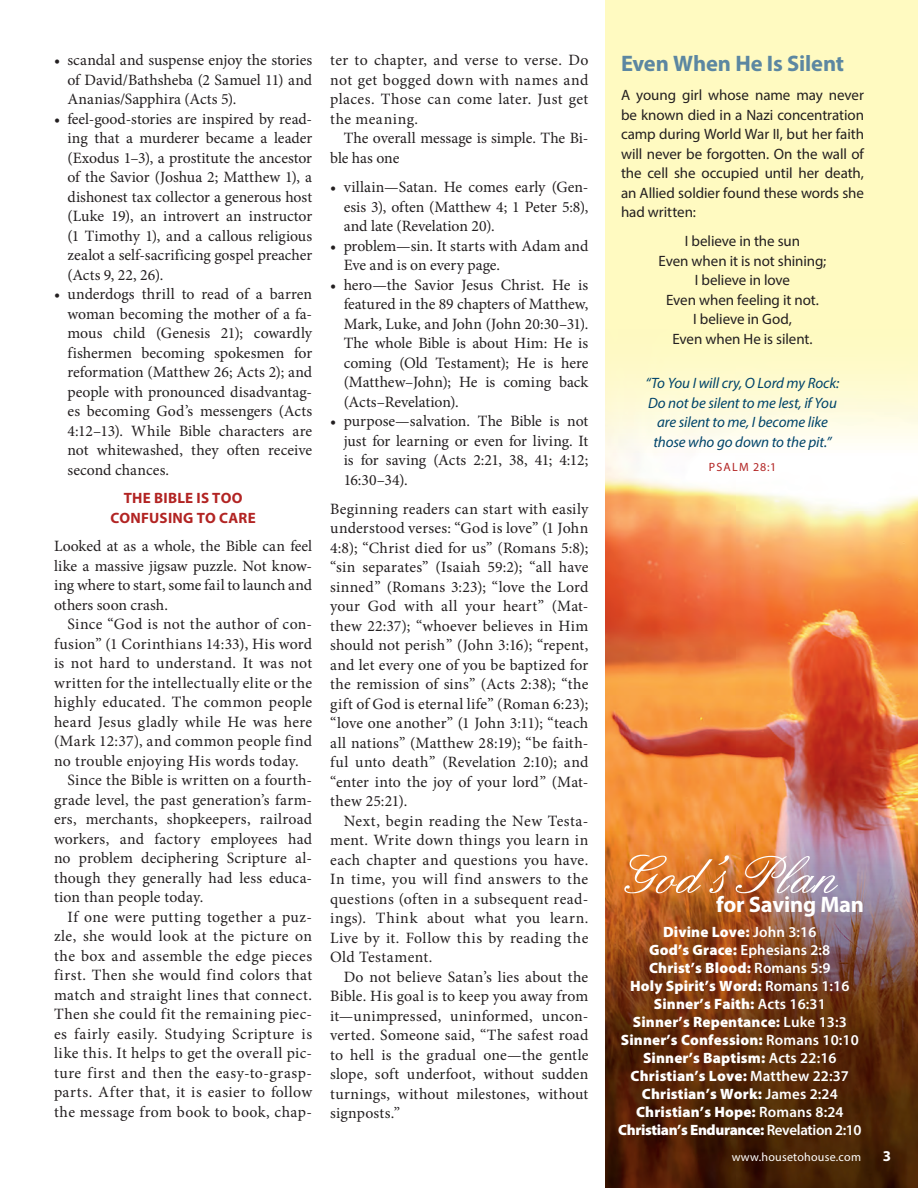
<style>
.page{position:relative;width:918px;height:1188px;background:#fff}
.page>*{position:absolute;margin:0;border:0;box-sizing:border-box;transform-origin:0 0}
.t1{font:57px "English";letter-spacing:-.01em;color:#fff}
.Side_Article_Heading{font:700 22.5px "Myriad Pro";letter-spacing:-.01em;color:#5c87a1}
.t2{font:700 22.5px "Myriad Pro";letter-spacing:-.01em;color:#fff}
.Body_Serif{font:15.75px/19.5px "Minion Pro";letter-spacing:.005em;color:#231f20;text-align:justify}
.Body_Sans-Serif{font:15px/19.5px "Myriad Pro";letter-spacing:-.005em;color:#231f20;text-align:justify}
.t3{font:900 15px "Myriad Pro";letter-spacing:.01em;color:#fff}
.scripture_1{font:italic 15px/19.5px "Myriad Pro";letter-spacing:-.005em;color:#00446a;text-align:center}
.t4{font:900 15px "Myriad Pro";letter-spacing:-.025em;color:#fff}
.Main_Article_Heading{font:700 15px/19.5px "Myriad Pro";letter-spacing:.02em;color:#b22423;text-align:center}
.t5{font:600 15px "Myriad Pro";letter-spacing:.01em;color:#fff}
.t6{font:700 15px "Myriad Pro";color:#fff}
.t7{font:12px "Myriad Pro";letter-spacing:.02em;color:#fff}
.scripture_attributio{font:12px "Myriad Pro";letter-spacing:.1em;color:#b22423}
.s1{font-weight:600}
.s2{font-weight:900}
</style>
<div class="page">
<div style="left:605px;top:0;width:313px;height:1188px;background:#fffac1"></div>
<img style="left:605px;top:371px;width:313px;height:460px">
<img style="left:605px;top:831px;width:313px;height:357px">
<p class="Body_Serif" style="left:68px;top:51px;width:246px;text-indent:-14px">• scandal and suspense enjoy the stories of David/Bathsheba (2 Samuel 11) and Ananias/Sapphira (Acts 5).</p>
<p class="Body_Serif" style="left:68px;top:109px;width:246px;text-indent:-14px">• feel-good-stories are inspired by read&shy;ing that a murderer became a leader (Exodus 1–3), a prostitute the ancestor of the Savior (Joshua 2; Matthew 1), a dishonest tax collector a generous host (Luke 19), an introvert an instructor (1 Timothy 1), and a callous religious zealot a self-sacrificing gospel preacher (Acts 9, 22, 26).</p>
<p class="Body_Serif" style="left:68px;top:285px;width:246px;text-indent:-14px">• underdogs thrill to read of a barren woman becoming the mother of a fa&shy;mous child (Genesis 21); cowardly fishermen becoming spokesmen for reformation (Matthew 26; Acts 2); and people with pronounced disadvantag&shy;es becoming God’s messengers (Acts 4:12–13). While Bible characters are not whitewashed, they often receive second chances.</p>
<p class="Main_Article_Heading" style="left:110px;top:488px;width:147px">THE BIBLE IS TOO<br>CONFUSING TO CARE</p>
<p class="Body_Serif" style="left:54px;top:537px;width:260px">Looked at as a whole, the Bible can feel like a massive jigsaw puzzle. Not know&shy;ing where to start, some fail to launch and others soon crash.</p>
<p class="Body_Serif" style="left:54px;top:615px;width:260px;text-indent:13px">Since “God is not the author of con&shy;fusion” (1 Corinthians 14:33), His word is not hard to understand. It was not written for the intellectually elite or the highly educated. The common people heard Jesus gladly while He was here (Mark 12:37), and common people find no trouble enjoying His words today.</p>
<p class="Body_Serif" style="left:54px;top:771px;width:260px;text-indent:13px">Since the Bible is written on a fourth&shy;grade level, the past generation’s farm&shy;ers, merchants, shopkeepers, railroad workers, and factory employees had no problem deciphering Scripture al&shy;though they generally had less educa&shy;tion than people today.</p>
<p class="Body_Serif" style="left:54px;top:907px;width:260px;text-indent:13px">If one were putting together a puz&shy;zle, she would look at the picture on the box and assemble the edge pieces first. Then she would find colors that match and straight lines that connect.<br>Then she could fit the remaining piec&shy;es fairly easily. Studying Scripture is like this. It helps to get the overall pic&shy;ture first and then the easy-to-grasp&shy;parts. After that, it is easier to follow the message from book to book, chap-</p>
<p class="Body_Serif" style="left:330px;top:51px;width:260px">ter to chapter, and verse to verse. Do not get bogged down with names and places. Those can come later. Just get the meaning.</p>
<p class="Body_Serif" style="left:330px;top:129px;width:260px;text-indent:13px">The overall message is simple. The Bi&shy;ble has one</p>
<p class="Body_Serif" style="left:344px;top:177px;width:246px;text-indent:-14px">• villain—Satan. He comes early (Gen&shy;esis 3), often (Matthew 4; 1 Peter 5:8), and late (Revelation 20).</p>
<p class="Body_Serif" style="left:344px;top:236px;width:246px;text-indent:-14px">• problem—sin. It starts with Adam and<br>Eve and is on every page.</p>
<p class="Body_Serif" style="left:344px;top:275px;width:246px;text-indent:-14px">• hero—the Savior Jesus Christ. He is featured in the 89 chapters of Matthew, Mark, Luke, and John (John 20:30–31).<br>The whole Bible is about Him: He is coming (Old Testament); He is here (Matthew–John); He is coming back (Acts–Revelation).</p>
<p class="Body_Serif" style="left:344px;top:411px;width:246px;text-indent:-14px">• purpose—salvation. The Bible is not just for learning or even for living. It is for saving (Acts 2:21, 38, 41; 4:12; 16:30–34).</p>
<p class="Body_Serif" style="left:330px;top:499px;width:260px">Beginning readers can start with easily understood verses: “God is love” (1 John 4:8); “Christ died for us” (Romans 5:8); “sin separates” (Isaiah 59:2); “all have sinned” (Romans 3:23); “love the Lord your God with all your heart” (Mat&shy;thew 22:37); “whoever believes in Him should not perish” (John 3:16); “repent, and let every one of you be baptized for the remission of sins” (Acts 2:38); “the gift of God is eternal life” (Roman 6:23); “love one another” (1 John 3:11); “teach all nations” (Matthew 28:19); “be faith&shy;ful unto death” (Revelation 2:10); and “enter into the joy of your lord” (Mat&shy;thew 25:21).</p>
<p class="Body_Serif" style="left:330px;top:811px;width:260px;text-indent:13px">Next, begin reading the New Testa&shy;ment. Write down things you learn in each chapter and questions you have.<br>In time, you will find answers to the questions (often in a subsequent read&shy;ings). Think about what you learn.<br>Live by it. Follow this by reading the Old Testament.</p>
<p class="Body_Serif" style="left:330px;top:967px;width:260px;text-indent:13px">Do not believe Satan’s lies about the Bible. His goal is to keep you away from it—unimpressed, uninformed, uncon&shy;verted. Someone said, “The safest road to hell is the gradual one—the gentle slope, soft underfoot, without sudden turnings, without milestones, without signposts.”</p>
<p class="Side_Article_Heading" style="left:621px;top:49px;width:225px">Even When He Is Silent</p>
<p class="Body_Sans-Serif" style="left:621px;top:85px;width:245px">A young girl whose name may never be known died in a Nazi concentration camp during World War II, but her faith will never be forgotten. On the wall of the cell she occupied until her death, an Allied soldier found these words she had written:</p>
<p class="Body_Sans-Serif" style="left:685px;top:231px;width:117px">I believe in the sun</p>
<p class="Body_Sans-Serif" style="left:659px;top:251px;width:169px">Even when it is not shining;</p>
<p class="Body_Sans-Serif" style="left:695px;top:270px;width:97px">I believe in love</p>
<p class="Body_Sans-Serif" style="left:666px;top:290px;width:154px">Even when feeling it not.</p>
<p class="Body_Sans-Serif" style="left:693px;top:309px;width:100px">I believe in God,</p>
<p class="Body_Sans-Serif" style="left:672px;top:329px;width:142px">Even when He is silent.</p>
<p class="scripture_1" style="left:646px;top:373px;width:195px">“To You I will cry, O Lord my Rock:<br>Do not be silent to me lest, if You are silent to me, I become like those who go down to the pit.”</p>
<p class="scripture_attributio" style="left:709px;top:459px;width:69px">PSALM 28:1</p>
<p class="t1" style="left:627px;top:845px;width:222px">God’s Plan</p>
<p class="t2" style="left:716px;top:890px;width:149px">for Saving Man</p>
<p class="t3" style="left:663px;top:922px;width:155px">Divine Love: <span class="s1">John 3:16</span></p>
<p class="t5" style="left:649px;top:940px;width:183px"><span class="s2">God’s Grace:</span> Ephesians 2:8</p>
<p class="t3" style="left:649px;top:958px;width:183px">Christ’s Blood: <span class="s1">Romans 5:9</span></p>
<p class="t3" style="left:630px;top:976px;width:221px">Holy Spirit’s Word: <span class="s1">Romans 1:16</span></p>
<p class="t3" style="left:654px;top:994px;width:174px">Sinner’s Faith: <span class="s1">Acts 16:31</span></p>
<p class="t3" style="left:633px;top:1012px;width:215px">Sinner’s Repentance: <span class="s1">Luke 13:3</span></p>
<p class="t3" style="left:621px;top:1030px;width:240px">Sinner’s Confession: <span class="s1">Romans 10:10</span></p>
<p class="t3" style="left:643px;top:1048px;width:195px">Sinner’s Baptism: <span class="s1">Acts 22:16</span></p>
<p class="t3" style="left:631px;top:1066px;width:220px">Christian’s Love: <span class="s1">Matthew 22:37</span></p>
<p class="t3" style="left:642px;top:1084px;width:197px">Christian’s Work: <span class="s1">James 2:24</span></p>
<p class="t3" style="left:636px;top:1102px;width:209px">Christian’s Hope: <span class="s1">Romans 8:24</span></p>
<p class="t4" style="left:618px;top:1120px;width:245px">Christian’s Endurance: <span class="s1">Revelation 2:10</span></p>
<p class="t7" style="left:732px;top:1150px;width:131px">www.housetohouse.com</p>
<p class="t6" style="left:883px;top:1146px;width:10px">3</p>
</div>
